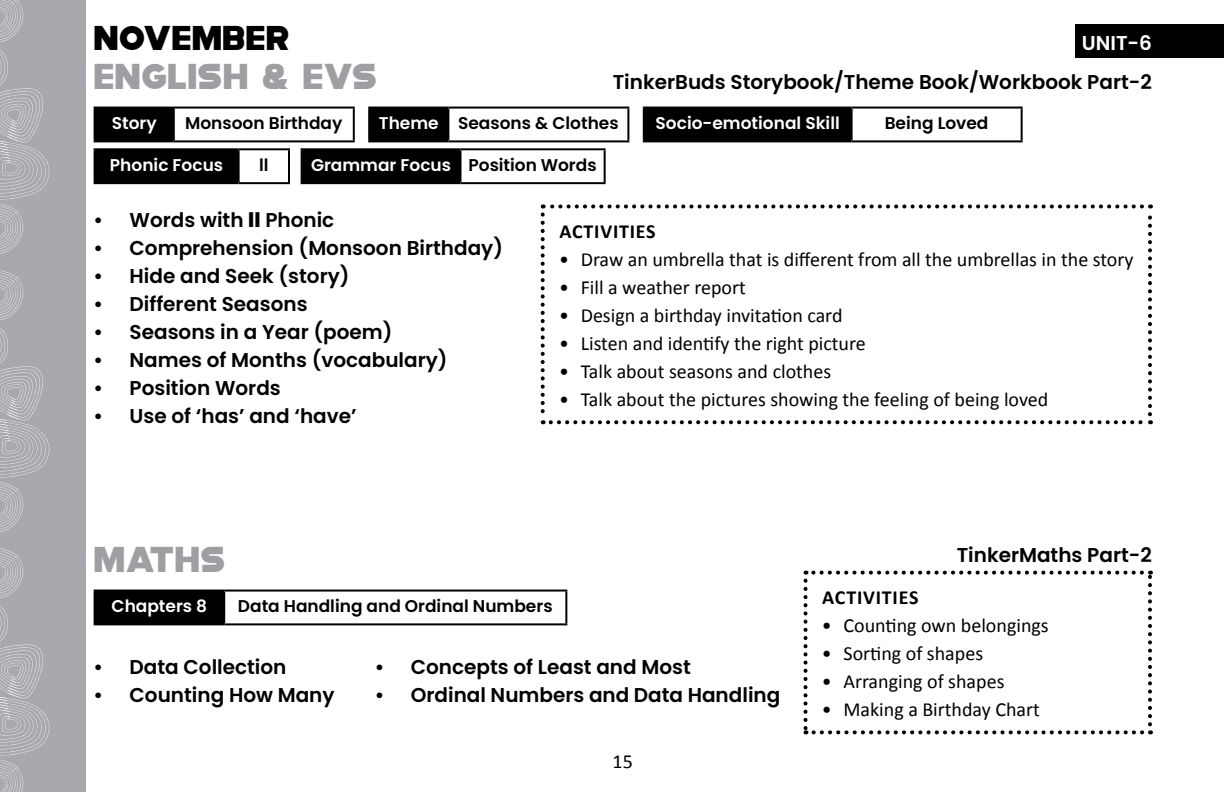
<style>
.page{position:relative;width:1224px;height:792px;background:#fff}
.page>*{position:absolute;margin:0;border:0;box-sizing:border-box;transform-origin:0 0}
.t1{font:36px "Modia Non Commercial";color:#9d9fa2}
.t2{font:34.4px "Modia Non Commercial";color:#000}
.t3{font:600 20px "Poppins";color:#000}
.t4{font:20px "Calibri";color:#000}
.t5{font:700 20px "Calibri";letter-spacing:.04em;color:#000}
.t6{font:600 20px "Poppins";color:#fff}
.t7{font:600 17px "Poppins";color:#000}
.t8{font:600 17px "Poppins";color:#fff}
.s1{color:#fff}
.s2{font-weight:800}
</style>
<div class="page">
<div style="left:0;top:0;width:85px;height:792px;background:#a7a9ac"></div>
<svg style="left:0;top:0;width:50px;height:254px"></svg>
<svg style="left:0;top:270px;width:50px;height:262px"></svg>
<svg style="left:0;top:548px;width:50px;height:244px"></svg>
<div style="left:95px;top:108px;width:79px;height:33px;background:#000"></div>
<hr style="left:173px;top:109px;width:2px;height:31px;background:#000">
<hr style="left:94px;top:107px;width:80px;height:2px;background:#000">
<hr style="left:94px;top:109px;width:2px;height:31px;background:#000">
<hr style="left:174px;top:107px;width:181px;height:2px;background:#000">
<hr style="left:353px;top:109px;width:2px;height:31px;background:#000">
<hr style="left:94px;top:140px;width:80px;height:2px;background:#000">
<hr style="left:174px;top:140px;width:181px;height:2px;background:#000">
<div style="left:369px;top:108px;width:79px;height:33px;background:#000"></div>
<hr style="left:447px;top:109px;width:2px;height:31px;background:#000">
<hr style="left:368px;top:107px;width:80px;height:2px;background:#000">
<hr style="left:368px;top:109px;width:2px;height:31px;background:#000">
<hr style="left:448px;top:107px;width:181px;height:2px;background:#000">
<hr style="left:627px;top:109px;width:2px;height:31px;background:#000">
<hr style="left:368px;top:140px;width:80px;height:2px;background:#000">
<hr style="left:448px;top:140px;width:181px;height:2px;background:#000">
<div style="left:95px;top:149px;width:144px;height:34px;background:#000"></div>
<hr style="left:238px;top:150px;width:2px;height:32px;background:#000">
<hr style="left:94px;top:148px;width:145px;height:2px;background:#000">
<hr style="left:94px;top:150px;width:2px;height:32px;background:#000">
<hr style="left:239px;top:148px;width:51px;height:2px;background:#000">
<hr style="left:288px;top:150px;width:2px;height:32px;background:#000">
<hr style="left:94px;top:182px;width:145px;height:2px;background:#000">
<hr style="left:239px;top:182px;width:51px;height:2px;background:#000">
<div style="left:302px;top:149px;width:158px;height:34px;background:#000"></div>
<hr style="left:459px;top:150px;width:2px;height:32px;background:#000">
<hr style="left:301px;top:148px;width:159px;height:2px;background:#000">
<hr style="left:301px;top:150px;width:2px;height:32px;background:#000">
<hr style="left:460px;top:148px;width:146px;height:2px;background:#000">
<hr style="left:604px;top:150px;width:2px;height:32px;background:#000">
<hr style="left:301px;top:182px;width:159px;height:2px;background:#000">
<hr style="left:460px;top:182px;width:146px;height:2px;background:#000">
<div style="left:1076px;top:25px;width:148px;height:33px;background:#000"></div>
<svg style="left:541px;top:214px;width:4px;height:210px"></svg>
<svg style="left:551px;top:420px;width:600px;height:4px"></svg>
<svg style="left:1148px;top:204px;width:4px;height:210px"></svg>
<svg style="left:543px;top:204px;width:599px;height:4px"></svg>
<div style="left:95px;top:591px;width:129px;height:33px;background:#000"></div>
<hr style="left:223px;top:592px;width:2px;height:31px;background:#000">
<hr style="left:94px;top:590px;width:130px;height:2px;background:#000">
<hr style="left:94px;top:592px;width:2px;height:31px;background:#000">
<hr style="left:224px;top:590px;width:343px;height:2px;background:#000">
<hr style="left:565px;top:592px;width:2px;height:31px;background:#000">
<hr style="left:94px;top:623px;width:130px;height:2px;background:#000">
<hr style="left:224px;top:623px;width:343px;height:2px;background:#000">
<svg style="left:804px;top:581px;width:4px;height:153px"></svg>
<svg style="left:814px;top:730px;width:337px;height:4px"></svg>
<svg style="left:1148px;top:571px;width:4px;height:153px"></svg>
<svg style="left:806px;top:571px;width:336px;height:4px"></svg>
<div style="left:644px;top:108px;width:208px;height:33px;background:#000"></div>
<hr style="left:851px;top:109px;width:2px;height:31px;background:#000">
<hr style="left:643px;top:107px;width:209px;height:2px;background:#000">
<hr style="left:643px;top:109px;width:2px;height:31px;background:#000">
<hr style="left:852px;top:107px;width:171px;height:2px;background:#000">
<hr style="left:1021px;top:109px;width:2px;height:31px;background:#000">
<hr style="left:643px;top:140px;width:209px;height:2px;background:#000">
<hr style="left:852px;top:140px;width:171px;height:2px;background:#000">
<h2 class="t2" style="left:94px;top:13px;width:197px">NOVEMBER</h2>
<p class="t6" style="left:1082px;top:31px;width:12px">unit</p>
<p class="t6" style="left:1128px;top:31px;width:26px">-6</p>
<h1 class="t1" style="left:94px;top:51px;width:285px">ENGLISH &amp; EVS</h1>
<p class="t8" style="left:112px;top:114px;width:46px">Story</p>
<p class="t7" style="left:185px;top:114px;width:159px">Monsoon Birthday</p>
<p class="t7" style="left:379px;top:114px;width:241px"><span class="s1">Theme</span> Seasons &amp; Clothes</p>
<p class="t8" style="left:110px;top:155px;width:115px">Phonic Focus</p>
<p class="t7" style="left:259px;top:155px;width:11px">ll</p>
<p class="t7" style="left:311px;top:155px;width:287px"><span class="s1">Grammar Focus</span> Position Words</p>
<p class="t3" style="left:613px;top:70px;width:541px">TinkerBuds Storybook/Theme Book/Workbook Part-2</p>
<p class="t8" style="left:656px;top:114px;width:186px">Socio-emotional Skill</p>
<p class="t7" style="left:885px;top:114px;width:105px">Being Loved</p>
<p class="t3" style="left:94px;top:208px;width:242px">• Words with <span class="s2">ll</span> Phonic</p>
<p class="t3" style="left:94px;top:236px;width:411px">• Comprehension (Monsoon Birthday)</p>
<p class="t3" style="left:94px;top:264px;width:257px">• Hide and Seek (story)</p>
<p class="t3" style="left:94px;top:292px;width:216px">• Different Seasons</p>
<p class="t3" style="left:94px;top:320px;width:300px">• Seasons in a Year (poem)</p>
<p class="t3" style="left:94px;top:348px;width:356px">• Names of Months (vocabulary)</p>
<p class="t3" style="left:94px;top:376px;width:189px">• Position Words</p>
<p class="t3" style="left:94px;top:404px;width:264px">• Use of ‘has’ and ‘have’</p>
<p class="t5" style="left:559px;top:217px;width:98px">ACTIVITIES</p>
<p class="t4" style="left:559px;top:247px;width:576px">• Draw an umbrella that is different from all the umbrellas in the story</p>
<p class="t4" style="left:559px;top:275px;width:188px">• Fill a weather report</p>
<p class="t4" style="left:559px;top:303px;width:285px">• Design a birthday invitation card</p>
<p class="t4" style="left:559px;top:331px;width:308px">• Listen and identify the right picture</p>
<p class="t4" style="left:559px;top:359px;width:274px">• Talk about seasons and clothes</p>
<p class="t4" style="left:559px;top:387px;width:491px">• Talk about the pictures showing the feeling of being loved</p>
<h1 class="t1" style="left:94px;top:534px;width:133px">MATHS</h1>
<p class="t8" style="left:112px;top:597px;width:97px">Chapters 8</p>
<p class="t7" style="left:238px;top:597px;width:316px">Data Handling and Ordinal Numbers</p>
<p class="t3" style="left:94px;top:655px;width:194px">• Data Collection</p>
<p class="t3" style="left:94px;top:683px;width:243px">• Counting How Many</p>
<p class="t3" style="left:375px;top:655px;width:318px">• Concepts of Least and Most</p>
<p class="t3" style="left:375px;top:683px;width:407px">• Ordinal Numbers and Data Handling</p>
<p class="t4" style="left:613px;top:749px;width:22px">15</p>
<p class="t3" style="left:957px;top:543px;width:197px">TinkerMaths Part-2</p>
<p class="t5" style="left:822px;top:583px;width:98px">ACTIVITIES</p>
<p class="t4" style="left:822px;top:613px;width:228px">• Counting own belongings</p>
<p class="t4" style="left:822px;top:641px;width:163px">• Sorting of shapes</p>
<p class="t4" style="left:822px;top:669px;width:184px">• Arranging of shapes</p>
<p class="t4" style="left:822px;top:697px;width:219px">• Making a Birthday Chart</p>
</div>
